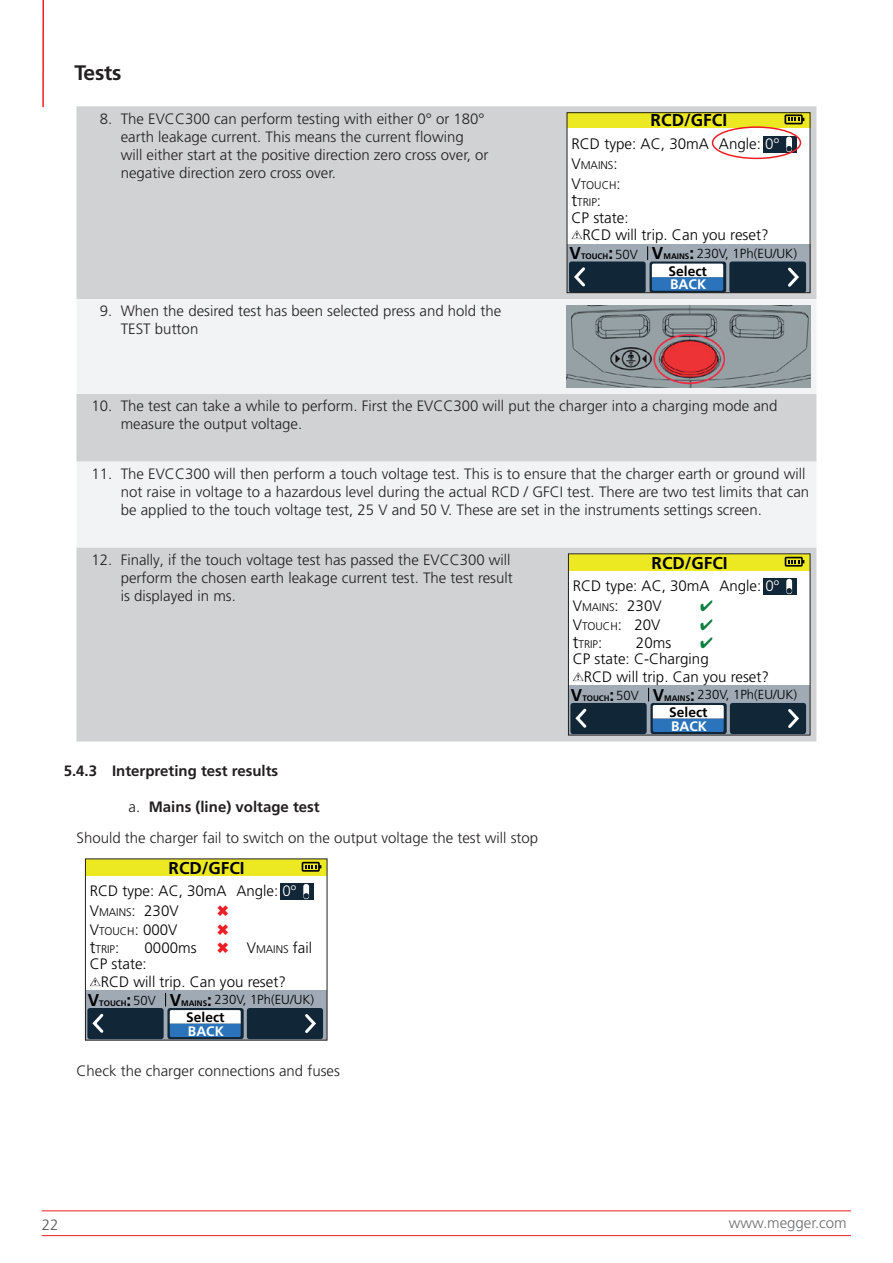
<style>
.page{position:relative;width:893px;height:1263px;background:#fff}
.page>*{position:absolute;margin:0;border:0;box-sizing:border-box;transform-origin:0 0}
.t1{font:700 21px "Frutiger LT Pro";letter-spacing:-.01em;color:#231f20}
.t2{font:700 17.25px "Frutiger LT Pro";color:#000001}
.t3{font:700 17.1px "Frutiger LT Pro";color:#000001}
.t4{font:300 15.15px/17.4px "Frutiger LT Pro";color:#000001}
.t5{font:300 15px/18px "Frutiger LT Pro";color:#231f20}
.t6{font:700 15px "Frutiger LT Pro";color:#231f20}
.t7{font:300 15px "Frutiger LT Pro";color:#6c6d70}
.t8{font:300 15px "Frutiger LT Pro";color:#57585a}
.t9{font:700 13.8px "Frutiger LT Pro";color:#000001}
.t10{font:700 13.8px "Frutiger LT Pro";color:#fff}
.t11{font:300 13.2px "Frutiger LT Pro";color:#000001}
.t12{font:300 13.05px "Frutiger LT Pro";color:#000001}
.t13{font:300 11.1px/19.5px "Frutiger LT Pro";color:#000001}
.t14{font:700 8.1px "Frutiger LT Pro";color:#000001}
.s1{color:#fff}
.s2{font-size:15.15px}
.s3{font-size:17.25px}
.s4{font-size:11.1px}
.s5{font-size:17.1px}
.s6{font-weight:700}
.s7{color:#ec1d25}
</style>
<div class="page">
<div style="left:77px;top:106px;width:739px;height:635px;background:#d1d2d4"></div>
<svg style="left:77px;top:299px;width:739px;height:248px;fill:#f2f3f4"></svg>
<div style="left:567px;top:113px;width:243px;height:180px;background:#fff"></div>
<div style="left:567px;top:244px;width:243px;height:49px;background:#9faab5"></div>
<div style="left:567px;top:113px;width:243px;height:15px;background:#ece822"></div>
<svg style="left:784px;top:114px;width:20px;height:10px"></svg>
<div style="left:569px;top:261px;width:77px;height:32px;background:#112636;border-radius:3px"></div>
<svg style="left:650px;top:261px;width:76px;height:32px"></svg>
<div style="left:729px;top:261px;width:77px;height:32px;background:#112636;border-radius:3px"></div>
<svg style="left:647px;top:246px;width:76px;height:45px"></svg>
<div style="left:763px;top:136px;width:34px;height:17px;background:#112636"></div>
<svg style="left:574px;top:267px;width:11px;height:20px"></svg>
<svg style="left:788px;top:267px;width:11px;height:20px"></svg>
<div style="left:786px;top:137px;width:6px;height:15px;background:#fff;border-radius:3px"></div>
<svg style="left:786px;top:146px;width:6px;height:5px"></svg>
<div style="left:567px;top:112px;width:243px;height:181px;border:1px solid #231f20"></div>
<div style="left:712px;top:126px;width:89px;height:33px;border:2px solid #ee1d23;border-radius:50%"></div>
<img style="left:567px;top:305px;width:243px;height:83px">
<div style="left:568px;top:554px;width:242px;height:181px;background:#fff"></div>
<div style="left:568px;top:685px;width:242px;height:50px;background:#9faab5"></div>
<div style="left:568px;top:554px;width:242px;height:16px;background:#ece822"></div>
<svg style="left:785px;top:557px;width:19px;height:10px"></svg>
<div style="left:570px;top:703px;width:77px;height:31px;background:#112636;border-radius:3px"></div>
<div style="left:650px;top:703px;width:77px;height:31px;background:#112636;border-radius:3px"></div>
<div style="left:730px;top:703px;width:76px;height:31px;background:#112636;border-radius:3px"></div>
<svg style="left:648px;top:688px;width:76px;height:44px"></svg>
<div style="left:763px;top:578px;width:34px;height:17px;background:#112636"></div>
<svg style="left:575px;top:708px;width:12px;height:20px"></svg>
<svg style="left:788px;top:709px;width:11px;height:19px"></svg>
<div style="left:786px;top:579px;width:6px;height:15px;background:#fff;border-radius:3px"></div>
<svg style="left:786px;top:588px;width:6px;height:5px"></svg>
<div style="left:568px;top:553px;width:242px;height:182px;border:1px solid #231f20"></div>
<div style="left:85px;top:990px;width:242px;height:50px;background:#9faab5"></div>
<div style="left:85px;top:859px;width:242px;height:16px;background:#ece822"></div>
<svg style="left:302px;top:862px;width:19px;height:10px"></svg>
<div style="left:87px;top:1008px;width:77px;height:31px;background:#112636;border-radius:3px"></div>
<div style="left:167px;top:1008px;width:77px;height:31px;background:#122b3e;border-radius:3px"></div>
<div style="left:247px;top:1008px;width:76px;height:31px;background:#112636;border-radius:3px"></div>
<svg style="left:165px;top:993px;width:76px;height:44px"></svg>
<div style="left:280px;top:883px;width:34px;height:17px;background:#112636"></div>
<svg style="left:92px;top:1013px;width:12px;height:20px"></svg>
<svg style="left:305px;top:1014px;width:11px;height:19px"></svg>
<div style="left:303px;top:884px;width:6px;height:15px;background:#fff;border-radius:3px"></div>
<svg style="left:303px;top:893px;width:6px;height:5px"></svg>
<div style="left:85px;top:858px;width:242px;height:182px;border:1px solid #231f20"></div>
<hr style="left:42px;top:1210px;width:809px;height:1px;background:#ee1d23">
<hr style="left:42px;top:1235px;width:809px;height:1px;background:#ee1d23">
<hr style="left:42px;top:0;width:2px;height:107px;background:#ee1d23">
<h1 class="t1" style="left:74px;top:60px;width:48px">Tests</h1>
<p class="t5" style="left:121px;top:109px;width:369px;text-indent:-21px">8. The EVCC300 can perform testing with either 0° or 180° earth leakage current. This means the current flowing will either start at the positive direction zero cross over, or negative direction zero cross over.</p>
<p class="t5" style="left:121px;top:302px;width:382px;text-indent:-21px">9. When the desired test has been selected press and hold the<br>TEST button</p>
<p class="t2" style="left:651px;top:110px;width:78px">RCD/GFCI</p>
<p class="t4" style="left:571px;top:135px;width:209px">RCD type: AC, 30mA Angle: <span class="s1">0º</span></p>
<p class="t13" style="left:571px;top:156px;width:51px"><span class="s2">V</span>MAINS<span class="s2">:<br>V</span>TOUCH<span class="s2">:</span></p>
<p class="t13" style="left:571px;top:193px;width:31px"><span class="s3">t</span>TRIP<span class="s2">:</span></p>
<p class="t4" style="left:582px;top:209px;width:188px;text-indent:-11px">CP state:<br>RCD will trip. Can you reset?</p>
<p class="t14" style="left:569px;top:252px;width:45px"><span class="s3">V</span>TOUCH<span class="s3">:</span></p>
<p class="t14" style="left:652px;top:252px;width:44px"><span class="s3">V</span>MAINS<span class="s3">:</span></p>
<p class="t11" style="left:615px;top:247px;width:24px">50V</p>
<p class="t11" style="left:697px;top:245px;width:102px">230V, 1Ph(EU/UK)</p>
<p class="t10" style="left:670px;top:276px;width:38px">BACK</p>
<p class="t9" style="left:668px;top:263px;width:40px">Select</p>
<p class="t5" style="left:121px;top:397px;width:658px;text-indent:-29px">10. The test can take a while to perform. First the EVCC300 will put the charger into a charging mode and measure the output voltage.</p>
<p class="t5" style="left:121px;top:465px;width:690px;text-indent:-29px">11. The EVCC300 will then perform a touch voltage test. This is to ensure that the charger earth or ground will not raise in voltage to a hazardous level during the actual RCD / GFCI test. There are two test limits that can be applied to the touch voltage test, 25 V and 50 V. These are set in the instruments settings screen.</p>
<p class="t5" style="left:121px;top:551px;width:393px;text-indent:-29px">12. Finally, if the touch voltage test has passed the EVCC300 will perform the chosen earth leakage current test. The test result is displayed in ms.</p>
<p class="t3" style="left:652px;top:552px;width:78px">RCD/GFCI</p>
<p class="t4" style="left:573px;top:576px;width:208px;line-height:19.6px">RCD type: AC, 30mA Angle: <span class="s1">0º<br></span>V<span class="s4">MAINS</span>: 230V</p>
<p class="t4" style="left:573px;top:616px;width:89px">V<span class="s4">TOUCH</span>: 20V</p>
<p class="t13" style="left:573px;top:634px;width:31px"><span class="s5">t</span>TRIP<span class="s2">:</span></p>
<p class="t4" style="left:636px;top:634px;width:37px">20ms</p>
<p class="t4" style="left:584px;top:650px;width:187px;text-indent:-11px">CP state: C-Charging<br>RCD will trip. Can you reset?</p>
<p class="t6" style="left:64px;top:762px;width:216px">5.4.3 Interpreting test results</p>
<p class="t5" style="left:77px;top:791px;width:463px;line-height:31px;text-indent:52px">a. <span class="s6">Mains (line) voltage test<br></span>Should the charger fail to switch on the output voltage the test will stop</p>
<p class="t3" style="left:169px;top:857px;width:78px">RCD/GFCI</p>
<p class="t4" style="left:90px;top:881px;width:208px;line-height:19.6px">RCD type: AC, 30mA Angle: <span class="s1">0º<br></span>V<span class="s4">MAINS</span>: 230V</p>
<p class="t4" style="left:217px;top:939px;width:96px"><span class="s7">✖</span> V<span class="s4">MAINS</span> fail</p>
<p class="t4" style="left:90px;top:922px;width:89px">V<span class="s4">TOUCH</span>: 000V</p>
<p class="t13" style="left:90px;top:939px;width:31px"><span class="s5">t</span>TRIP<span class="s2">:</span></p>
<p class="t4" style="left:145px;top:939px;width:54px">0000ms</p>
<p class="t4" style="left:101px;top:956px;width:187px;text-indent:-11px">CP state:<br>RCD will trip. Can you reset?</p>
<p class="t14" style="left:88px;top:998px;width:45px"><span class="s5">V</span>TOUCH<span class="s5">:</span></p>
<p class="t14" style="left:170px;top:998px;width:44px"><span class="s5">V</span>MAINS<span class="s5">:</span></p>
<p class="t12" style="left:133px;top:993px;width:24px">50V</p>
<p class="t12" style="left:215px;top:992px;width:101px">230V, 1Ph(EU/UK)</p>
<p class="t10" style="left:188px;top:1022px;width:37px">BACK</p>
<p class="t9" style="left:186px;top:1009px;width:40px">Select</p>
<p class="t5" style="left:77px;top:1062px;width:265px">Check the charger connections and fuses</p>
<p class="t14" style="left:571px;top:693px;width:45px"><span class="s5">V</span>TOUCH<span class="s5">:</span></p>
<p class="t14" style="left:653px;top:693px;width:44px"><span class="s5">V</span>MAINS<span class="s5">:</span></p>
<p class="t12" style="left:616px;top:688px;width:24px">50V</p>
<p class="t12" style="left:698px;top:687px;width:101px">230V, 1Ph(EU/UK)</p>
<p class="t10" style="left:671px;top:717px;width:37px">BACK</p>
<p class="t9" style="left:669px;top:704px;width:40px">Select</p>
<p class="t8" style="left:42px;top:1215px;width:18px">22</p>
<p class="t7" style="left:729px;top:1214px;width:119px">www.megger.com</p>
</div>
